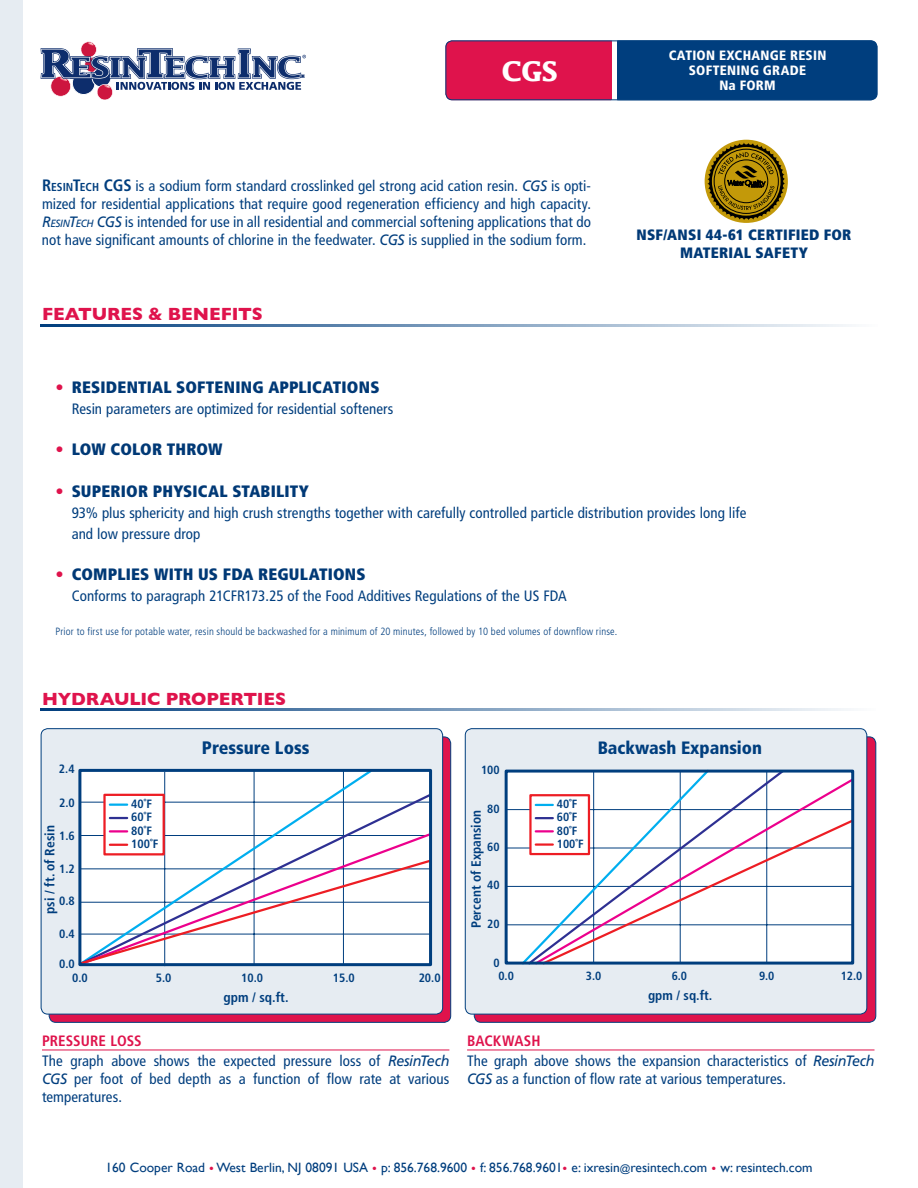
<style>
.page{position:relative;width:918px;height:1188px;background:#fff}
.page>*{position:absolute;margin:0;border:0;box-sizing:border-box;transform-origin:0 0}
.t1{font:700 27px "Lucida Std";color:#fff}
.t2{font:700 18px "Gill Sans";letter-spacing:-.005em;color:#df134c}
.t3{font:900 condensed 18px "Frutiger LT Std";color:#003e7e}
.t4{font:900 condensed 17.85px "Frutiger LT Std";color:#003e7e}
.t5{font:900 condensed 16.5px "Frutiger LT Std";letter-spacing:.01em;color:#003976}
.t6{font:condensed 15px/18px "Frutiger LT Std";letter-spacing:.005em;color:#003e7e}
.t7{font:900 condensed 15px/18px "Frutiger LT Std";letter-spacing:.015em;color:#003976;text-align:center}
.t8{font:13.5px "Gill Sans";color:#003e7e}
.t9{font:900 condensed 13.5px/15px "Frutiger LT Std";letter-spacing:.02em;color:#fff;text-align:center}
.t10{font:700 condensed 13.5px "Frutiger LT Std";color:#003e7e}
.t11{font:700 condensed 13.35px "Frutiger LT Std";color:#003e7e}
.t12{font:700 condensed 12px/13.4px "Frutiger LT Std";color:#003e7e}
.t13{font:700 condensed 11.85px/13.2px "Frutiger LT Std";color:#003e7e}
.t14{font:300 condensed 10.5px "Frutiger LT Std";letter-spacing:.015em;color:#003e7e}
.s1{font-weight:700;font-size:16.5px}
.s2{font-weight:700;font-size:11.55px}
.s3{font-style:italic;font-stretch:normal}
.s4{font-style:italic;font-stretch:normal;font-size:10.5px}
.s5{color:#df134c}
.s6{font-weight:700;color:#df134c}
.s7{font-size:10.5px}
</style>
<div class="page">
<div style="left:0;top:0;width:23px;height:1188px;background:#e6ecf2"></div>
<svg style="left:40px;top:324px;width:809px;height:3px;background:#799abb"></svg>
<div style="left:705px;top:140px;width:83px;height:83px;background:#c39909;border-radius:50%"></div>
<svg style="left:707px;top:143px;width:78px;height:77px"></svg>
<svg style="left:40px;top:709px;width:808px;height:2px;background:#7a9abb"></svg>
<svg style="left:49px;top:737px;width:402px;height:285px;background:#c71852"></svg>
<div style="left:41px;top:729px;width:402px;height:285px;background:#e6ecf2;border-radius:7px"></div>
<svg style="left:80px;top:768px;width:294px;height:24px;background:#f6fafc"></svg>
<svg style="left:82px;top:792px;width:351px;height:39px;background:#f0eff4"></svg>
<svg style="left:79px;top:831px;width:354px;height:136px;background:#ece7ef"></svg>
<svg style="left:82px;top:858px;width:346px;height:104px;background:#efebf1"></svg>
<div style="left:78px;top:769px;width:354px;height:197px;border:3px solid #003e7e"></div>
<div style="left:41px;top:728px;width:402px;height:286px;border:1px solid #003e7e;border-radius:7px"></div>
<div style="left:474px;top:737px;width:402px;height:285px;background:#df134c;border-radius:7px"></div>
<div style="left:465px;top:729px;width:402px;height:285px;background:#e6ecf2;border-radius:7px"></div>
<div style="left:507px;top:771px;width:346px;height:192px;background:#fff"></div>
<hr style="left:505px;top:809px;width:348px;height:1px;background:#003e7e">
<hr style="left:505px;top:848px;width:348px;height:1px;background:#003e7e">
<hr style="left:505px;top:886px;width:348px;height:1px;background:#003e7e">
<hr style="left:505px;top:925px;width:348px;height:1px;background:#003e7e">
<svg style="left:526px;top:769px;width:260px;height:192px"></svg>
<svg style="left:533px;top:776px;width:322px;height:185px"></svg>
<svg style="left:541px;top:818px;width:314px;height:146px"></svg>
<div style="left:505px;top:770px;width:349px;height:195px;border:3px solid #003e7e"></div>
<div style="left:465px;top:728px;width:402px;height:286px;border:1px solid #003e7e;border-radius:7px"></div>
<hr style="left:42px;top:1050px;width:407px;height:1px;background:#df134c">
<hr style="left:467px;top:1050px;width:407px;height:1px;background:#df134c">
<div style="left:612px;top:41px;width:265px;height:59px;background:#003e7e;border-radius:6px"></div>
<div style="left:445px;top:40px;width:172px;height:60px;background:#df134c;border-radius:7px"></div>
<div style="left:612px;top:40px;width:5px;height:60px;background:#fff"></div>
<div style="left:446px;top:40px;width:431px;height:60px;border:1px solid #003e7e;border-radius:6px"></div>
<svg style="left:41px;top:41px;width:265px;height:59px"></svg>
<h1 class="t1" style="left:502px;top:55px;width:57px">CGS</h1>
<p class="t6" style="left:42px;top:177px;width:551px;text-align:justify"><span class="s1">R</span><span class="s2">ESIN</span><span class="s1">T</span><span class="s2">ECH</span> <span class="s1">CGS</span> is a sodium form standard crosslinked gel strong acid cation resin. <span class="s3">CGS</span> is opti&shy;mized for residential applications that require good regeneration efficiency and high capacity.<br><span class="s3">R</span><span class="s4">ESIN</span><span class="s3">T</span><span class="s4">ECH</span> <span class="s3">CGS</span> is intended for use in all residential and commercial softening applications that do not have significant amounts of chlorine in the feedwater. <span class="s3">CGS</span> is supplied in the sodium form.</p>
<p class="t2" style="left:42px;top:304px;width:222px">FEATURES &amp; BENEFITS</p>
<p class="t9" style="left:669px;top:48px;width:159px">CATION EXCHANGE RESIN<br>SOFTENING GRADE</p>
<p class="t9" style="left:719px;top:78px;width:58px">Na FORM</p>
<p class="t7" style="left:637px;top:226px;width:216px">NSF/ANSI 44-61 CERTIFIED FOR<br>MATERIAL SAFETY</p>
<p class="t5" style="left:56px;top:377px;width:326px"><span class="s5">•</span> RESIDENTIAL SOFTENING APPLICATIONS</p>
<p class="t6" style="left:72px;top:400px;width:323px">Resin parameters are optimized for residential softeners</p>
<p class="t5" style="left:56px;top:440px;width:169px"><span class="s5">•</span> LOW COLOR THROW</p>
<p class="t5" style="left:56px;top:481px;width:255px"><span class="s5">•</span> SUPERIOR PHYSICAL STABILITY</p>
<p class="t6" style="left:72px;top:502px;width:676px;line-height:21px">93% plus sphericity and high crush strengths together with carefully controlled particle distribution provides long life and low pressure drop</p>
<p class="t5" style="left:56px;top:564px;width:312px"><span class="s5">•</span> COMPLIES WITH US FDA REGULATIONS</p>
<p class="t6" style="left:72px;top:587px;width:497px">Conforms to paragraph 21CFR173.25 of the Food Additives Regulations of the US FDA</p>
<p class="t14" style="left:56px;top:625px;width:563px">Prior to first use for potable water, resin should be backwashed for a minimum of 20 minutes, followed by 10 bed volumes of downflow rinse.</p>
<p class="t2" style="left:42px;top:688px;width:246px">HYDRAULIC PROPERTIES</p>
<p class="t3" style="left:202px;top:737px;width:109px">Pressure Loss</p>
<p class="t12" style="left:59px;top:762px;width:17px">2.4</p>
<p class="t12" style="left:59px;top:796px;width:17px">2.0</p>
<p class="t12" style="left:59px;top:829px;width:17px">1.6</p>
<p class="t10" style="left:42px;top:914px;width:90px;rotate:-90deg">psi / ft. of Resin</p>
<p class="t12" style="left:59px;top:862px;width:17px">1.2</p>
<p class="t12" style="left:59px;top:895px;width:17px">0.8</p>
<p class="t12" style="left:59px;top:928px;width:17px">0.4</p>
<p class="t12" style="left:59px;top:957px;width:17px">0.0</p>
<p class="t12" style="left:131px;top:797px;width:29px">40˚F<br>60˚F<br>80˚F<br>100˚F</p>
<p class="t12" style="left:72px;top:971px;width:17px">0.0</p>
<p class="t12" style="left:156px;top:971px;width:17px">5.0</p>
<p class="t12" style="left:241px;top:971px;width:23px">10.0</p>
<p class="t10" style="left:224px;top:989px;width:67px">gpm / sq.ft.</p>
<p class="t12" style="left:333px;top:971px;width:23px">15.0</p>
<p class="t12" style="left:419px;top:971px;width:23px">20.0</p>
<p class="t6" style="left:42px;top:1032px;width:409px;line-height:19.6px"><span class="s6">PRESSURE LOSS<br></span>The graph above shows the expected pressure loss of <span class="s3">ResinTech</span></p>
<p class="t6" style="left:42px;top:1070px;width:409px"><span class="s3">CGS</span> per foot of bed depth as a function of flow rate at various temperatures.</p>
<p class="t13" style="left:481px;top:764px;width:20px">100</p>
<p class="t13" style="left:487px;top:802px;width:14px">80</p>
<p class="t11" style="left:468px;top:928px;width:119px;rotate:-90deg">Percent of Expansion</p>
<p class="t13" style="left:487px;top:841px;width:14px">60</p>
<p class="t13" style="left:487px;top:879px;width:14px">40</p>
<p class="t13" style="left:487px;top:918px;width:14px">20</p>
<p class="t13" style="left:493px;top:956px;width:8px">0</p>
<p class="t4" style="left:598px;top:738px;width:166px">Backwash Expansion</p>
<p class="t13" style="left:557px;top:798px;width:28px">40˚F<br>60˚F<br>80˚F<br>100˚F</p>
<p class="t13" style="left:498px;top:970px;width:17px">0.0</p>
<p class="t13" style="left:586px;top:970px;width:17px">3.0</p>
<p class="t13" style="left:672px;top:969px;width:17px">6.0</p>
<p class="t13" style="left:759px;top:970px;width:17px">9.0</p>
<p class="t13" style="left:841px;top:970px;width:23px">12.0</p>
<p class="t11" style="left:648px;top:987px;width:66px">gpm / sq.ft.</p>
<p class="t6" style="left:467px;top:1032px;width:409px;line-height:19.6px"><span class="s6">BACKWASH<br></span>The graph above shows the expansion characteristics of <span class="s3">ResinTech</span></p>
<p class="t6" style="left:467px;top:1070px;width:321px"><span class="s3">CGS</span> as a function of flow rate at various temperatures.</p>
<p class="t8" style="left:105px;top:1159px;width:709px">160 Cooper Road <span class="s5">•</span> West Berlin, NJ 08091 USA <span class="s5">•</span> p: 856.768.9600 <span class="s5">•</span> f: 856.768.9601<span class="s5">•</span> e: ixresin<span class="s7">@</span>resintech.com <span class="s5">•</span> w: resintech.com</p>
</div>
